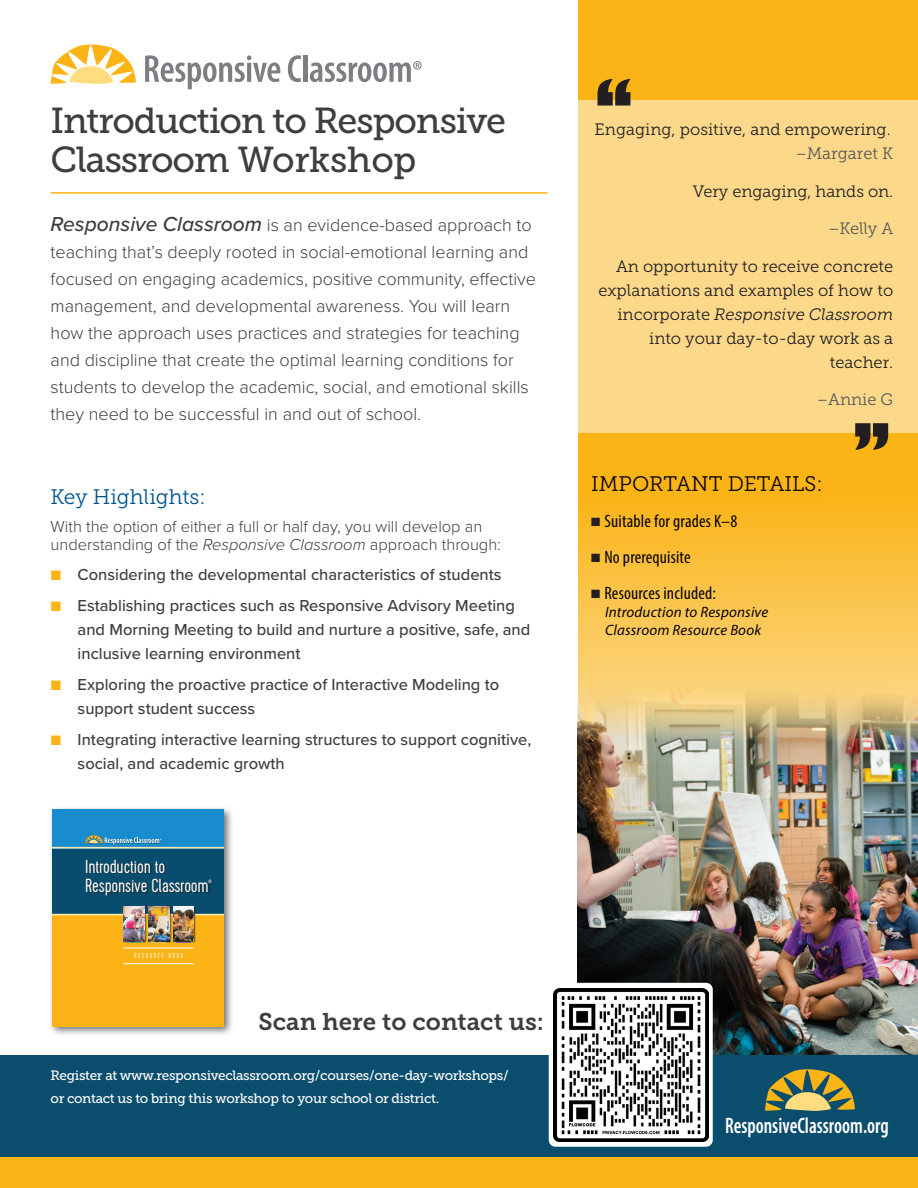
<style>
.page{position:relative;width:918px;height:1188px;background:#fff}
.page>*{position:absolute;margin:0;border:0;box-sizing:border-box;transform-origin:0 0}
.t1{font:900 72px "Halyard Display";color:#231f20}
.t2{font:36px/39px "Museo Slab 500";letter-spacing:-.03em;color:#3e3e3f}
.quote{font:24px "Museo Slab 700";color:#3e3e3f}
.t3{font:600 condensed 22.5px "Myriad Pro";color:#fff;scale:.87 1}
.subhead{font:21px "Museo Slab 300";color:#080302}
.subhead-2{font:21px "Museo Slab 300";color:#00548e}
.t4{font:300 18.9px/19.5px "Cervo W01";letter-spacing:-.01em;color:#fff}
.subhead-3{font:300 18px/27px "Proxima Nova";color:#3e3e3f}
.urbane-med_10_17{font:condensed 18px "Myriad Pro";letter-spacing:.01em;color:#080302}
.t5{font:500 16.5px/24px "Proxima Nova";color:#3e3e3f}
.quote-person{font:16.5px/24px "Museo Slab 300";color:#231f20;text-align:right}
.subhead-4{font:300 16.5px/18px "Proxima Nova";color:#3e3e3f}
.quote-2{font:16.5px "Museo Slab 300";color:#231f20}
.quote-person-2{font:16.5px "Museo Slab 300";color:#57585a}
.urbane-med_10_17-2{font:italic 15px/18px "Myriad Pro";letter-spacing:.01em;color:#080302}
.subhead-5{font:13.5px "Museo Slab 500";letter-spacing:-.025em;color:#fff}
.t6{font:300 7.35px "Cervo W01";letter-spacing:.3em;color:#fff;scale:.8 1}
.t7{font:300 4.95px "Cervo W01";color:#fff}
.s1{font-weight:500;font-style:italic;font-size:21px}
.s2{font-style:italic}
.s3{color:#fbb416}
.s4{color:#231f20}
</style>
<div class="page">
<hr style="left:51px;top:192px;width:496px;height:2px;background:#fbb416">
<svg style="left:145px;top:55px;width:135px;height:34px"></svg>
<svg style="left:288px;top:55px;width:13px;height:27px"></svg>
<hr style="left:303px;top:55px;width:4px;height:27px;background:#7c7e81">
<svg style="left:310px;top:61px;width:112px;height:21px"></svg>
<svg style="left:51px;top:44px;width:85px;height:40px"></svg>
<svg style="left:578px;top:0;width:340px;height:688px;background:#fbbc31"></svg>
<div style="left:578px;top:100px;width:340px;height:333px;background:#fcd98a"></div>
<img style="left:578px;top:688px;width:340px;height:367px">
<div style="left:0;top:1055px;width:918px;height:133px;background:#0a4d6d"></div>
<svg style="left:765px;top:1069px;width:90px;height:42px"></svg>
<div style="left:49px;top:806px;width:185px;height:231px;background:#231f20;opacity:.65"></div>
<div style="left:52px;top:915px;width:171px;height:111px;background:#fbb316"></div>
<div style="left:52px;top:846px;width:171px;height:68px;background:#084d6d"></div>
<div style="left:52px;top:809px;width:171px;height:39px;background:#198ccd"></div>
<div style="left:86px;top:859px;width:128px;height:39px;background:#231f20;opacity:.75"></div>
<hr style="left:52px;top:847px;width:171px;height:2px;background:#fde7a9">
<hr style="left:52px;top:914px;width:171px;height:1px;background:#fde7a9">
<hr style="left:124px;top:948px;width:70px;height:1px;background:#fff">
<hr style="left:124px;top:963px;width:70px;height:1px;background:#fff">
<svg style="left:85px;top:835px;width:77px;height:10px"></svg>
<div style="left:173px;top:906px;width:23px;height:37px;background:#231f20;opacity:.75"></div>
<img style="left:173px;top:907px;width:21px;height:34px">
<div style="left:148px;top:906px;width:23px;height:37px;background:#231f20;opacity:.75"></div>
<img style="left:148px;top:907px;width:21px;height:34px">
<div style="left:123px;top:906px;width:24px;height:37px;background:#231f20;opacity:.75"></div>
<img style="left:124px;top:907px;width:20px;height:34px">
<svg style="left:221px;top:1026px;width:4px;height:4px"></svg>
<div style="left:549px;top:983px;width:164px;height:164px;background:#fff;border-radius:7px"></div>
<img style="left:554px;top:988px;width:154px;height:154px">
<div style="left:0;top:1157px;width:918px;height:31px;background:#fbb416"></div>
<p class="t2" style="left:51px;top:101px;width:457px">Introduction to Responsive<br>Classroom Workshop</p>
<p class="subhead-3" style="left:51px;top:210px;width:487px"><span class="s1">Responsive Classroom</span> is an evidence-based approach to teaching that’s deeply rooted in social-emotional learning and focused on engaging academics, positive community, effective management, and developmental awareness. You will learn how the approach uses practices and strategies for teaching and discipline that create the optimal learning conditions for students to develop the academic, social, and emotional skills they need to be successful in and out of school.</p>
<p class="subhead-2" style="left:51px;top:485px;width:156px">Key Highlights:</p>
<p class="subhead-4" style="left:51px;top:516px;width:452px">With the option of either a full or half day, you will develop an understanding of the <span class="s2">Responsive Classroom</span> approach through:</p>
<p class="t5" style="left:51px;top:562px;width:452px"><span class="s3">■</span> Considering the developmental characteristics of students</p>
<p class="t5" style="left:78px;top:593px;width:454px;text-indent:-27px"><span class="s3">■</span> Establishing practices such as Responsive Advisory Meeting and Morning Meeting to build and nurture a positive, safe, and inclusive learning environment</p>
<p class="t5" style="left:78px;top:672px;width:423px;text-indent:-27px"><span class="s3">■</span> Exploring the proactive practice of Interactive Modeling to support student success</p>
<p class="t5" style="left:78px;top:726px;width:455px;text-indent:-27px"><span class="s3">■</span> Integrating interactive learning structures to support cognitive, social, and academic growth</p>
<p class="t4" style="left:85px;top:857px;width:125px">Introduction to<br>Responsive Classroom</p>
<p class="t7" style="left:208px;top:878px;width:5px">®</p>
<p class="t6" style="left:134px;top:951px;width:63px">RESOURCE BOOK</p>
<p class="quote" style="left:259px;top:1008px;width:287px">Scan here to contact us:</p>
<p class="subhead-5" style="left:51px;top:1068px;width:460px">Register at www.responsiveclassroom.org/courses/one-day-workshops/</p>
<p class="subhead-5" style="left:51px;top:1091px;width:390px">or contact us to bring this workshop to your school or district.</p>
<p class="t1" style="left:595px;top:53px;width:40px">“</p>
<p class="quote-2" style="left:595px;top:121px;width:298px">Engaging, positive, and empowering.</p>
<p class="quote-person-2" style="left:795px;top:145px;width:99px">–Margaret K</p>
<p class="quote-person" style="left:693px;top:179px;width:202px">Very engaging, hands on.</p>
<p class="quote-person-2" style="left:828px;top:220px;width:67px">–Kelly A</p>
<p class="quote-person" style="left:598px;top:254px;width:296px">An opportunity to receive concrete explanations and examples of how to incorporate <span class="s2">Responsive Classroom </span>into your day-to-day work as a teacher.</p>
<p class="quote-person-2" style="left:817px;top:391px;width:78px">–Annie G</p>
<p class="subhead" style="left:591px;top:473px;width:233px">IMPORTANT DETAILS:</p>
<p class="urbane-med_10_17" style="left:591px;top:510px;width:148px"><span class="s4">■</span> Suitable for grades K–8</p>
<p class="urbane-med_10_17" style="left:591px;top:546px;width:101px"><span class="s4">■</span> No prerequisite</p>
<p class="urbane-med_10_17" style="left:591px;top:582px;width:126px"><span class="s4">■</span> Resources included:</p>
<p class="urbane-med_10_17-2" style="left:605px;top:603px;width:165px">Introduction to Responsive<br>Classroom Resource Book</p>
<p class="t1" style="left:853px;top:395px;width:40px">”</p>
<p class="t3" style="left:725px;top:1111px;width:190px">ResponsiveClassroom.org</p>
</div>
